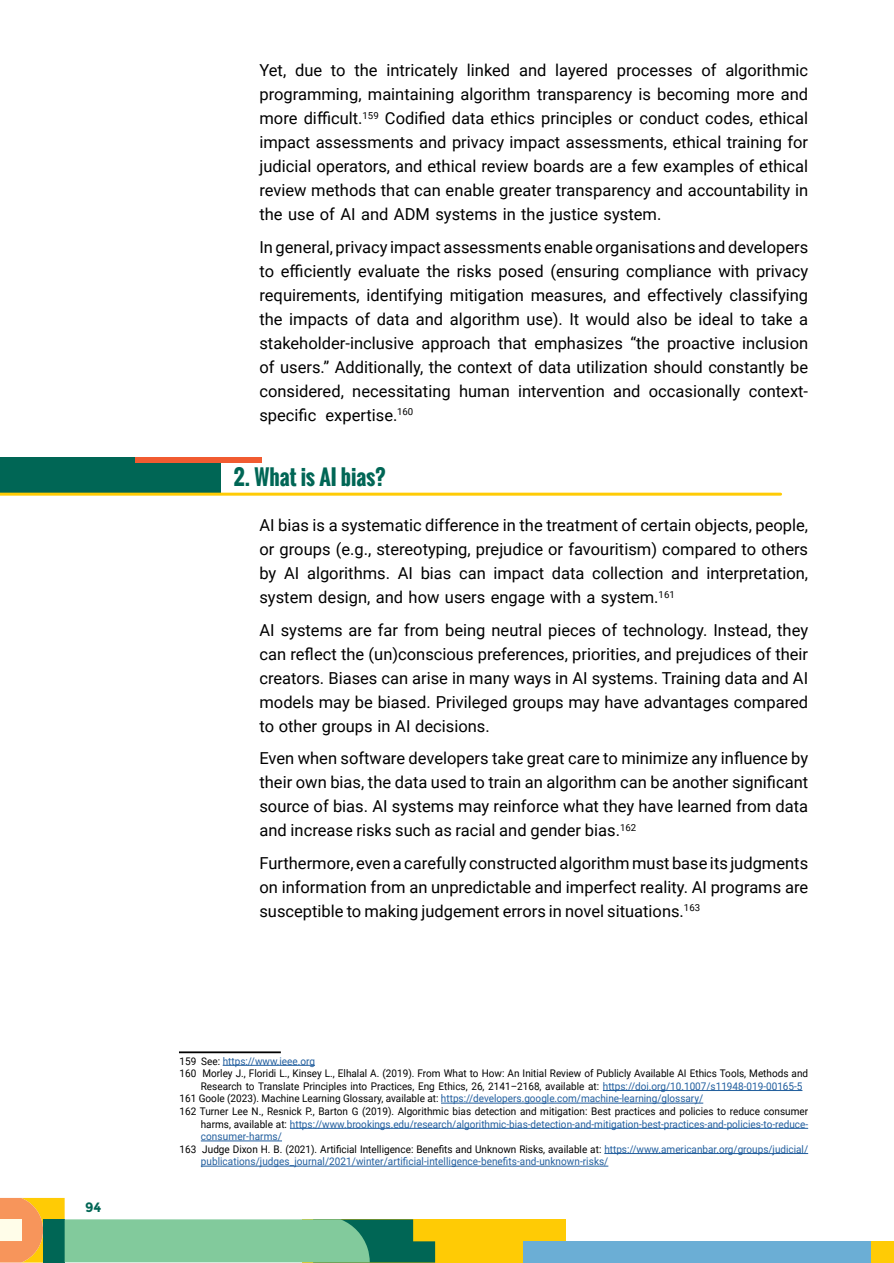
<style>
.page{position:relative;width:894px;height:1263px;background:#fff}
.page>*{position:absolute;margin:0;border:0;box-sizing:border-box;transform-origin:0 0}
.t1{font:700 21px "Oswald";color:#065}
.t2{font:16.5px/24px "Roboto";color:#000;text-align:justify}
.t3{font:700 13.5px "Montserrat";color:#065}
.t4{font:10.5px "Roboto";color:#000;scale:.95 1}
.t5{font:10.5px "Roboto";color:#215e9e;scale:.95 1}
.s1{color:#000}
.s2{color:#215e9e}
</style>
<div class="page">
<div style="left:303px;top:1219px;width:263px;height:43px;background:#ffcb05"></div>
<svg style="left:0;top:1198px;width:435px;height:64px"></svg>
<div style="left:523px;top:1241px;width:348px;height:21px;background:#6baed5"></div>
<div style="left:871px;top:1241px;width:22px;height:21px;background:#ffcb05"></div>
<svg style="left:893px;top:1241px;width:1px;height:21px"></svg>
<hr style="left:223px;top:1065px;width:92px;height:1px;background:#215e9e">
<hr style="left:603px;top:1090px;width:199px;height:1px;background:#215e9e">
<hr style="left:441px;top:1103px;width:262px;height:1px;background:#215e9e">
<hr style="left:290px;top:1128px;width:518px;height:1px;background:#215e9e">
<hr style="left:201px;top:1141px;width:81px;height:1px;background:#215e9e">
<hr style="left:604px;top:1153px;width:204px;height:1px;background:#215e9e">
<hr style="left:201px;top:1166px;width:407px;height:1px;background:#215e9e">
<hr style="left:179px;top:1051px;width:102px;height:2px;background:#000">
<div style="left:0;top:457px;width:220px;height:38px;background:#065"></div>
<div style="left:135px;top:457px;width:127px;height:5px;background:#f15b31"></div>
<hr style="left:0;top:493px;width:780px;height:3px;background:#ffcb05">
<p class="t3" style="left:85px;top:1199px;width:18px">94</p>
<p class="t2" style="left:259px;top:58px;width:550px">Yet, due to the intricately linked and layered processes of algorithmic programming, maintaining algorithm transparency is becoming more and more difficult.<sup>159</sup> Codified data ethics principles or conduct codes, ethical impact assessments and privacy impact assessments, ethical training for judicial operators, and ethical review boards are a few examples of ethical review methods that can enable greater transparency and accountability in the use of AI and ADM systems in the justice system.</p>
<p class="t2" style="left:259px;top:234px;width:550px">In general, privacy impact assessments enable organisations and developers to efficiently evaluate the risks posed (ensuring compliance with privacy requirements, identifying mitigation measures, and effectively classifying the impacts of data and algorithm use). It would also be ideal to take a stakeholder-inclusive approach that emphasizes “the proactive inclusion of users.” Additionally, the context of data utilization should constantly be considered, necessitating human intervention and occasionally context&shy;specific expertise.<sup>160</sup></p>
<p class="t1" style="left:234px;top:461px;width:153px">2. What is AI bias?</p>
<p class="t2" style="left:259px;top:513px;width:550px">AI bias is a systematic difference in the treatment of certain objects, people, or groups (e.g., stereotyping, prejudice or favouritism) compared to others by AI algorithms. AI bias can impact data collection and interpretation, system design, and how users engage with a system.<sup>161</sup></p>
<p class="t2" style="left:259px;top:617px;width:550px">AI systems are far from being neutral pieces of technology. Instead, they can reflect the (un)conscious preferences, priorities, and prejudices of their creators. Biases can arise in many ways in AI systems. Training data and AI models may be biased. Privileged groups may have advantages compared to other groups in AI decisions.</p>
<p class="t2" style="left:259px;top:746px;width:550px">Even when software developers take great care to minimize any influence by their own bias, the data used to train an algorithm can be another significant source of bias. AI systems may reinforce what they have learned from data and increase risks such as racial and gender bias.<sup>162</sup></p>
<p class="t2" style="left:259px;top:850px;width:550px">Furthermore, even a carefully constructed algorithm must base its judgments on information from an unpredictable and imperfect reality. AI programs are susceptible to making judgement errors in novel situations.<sup>163</sup></p>
<p class="t5" style="left:180px;top:1053px;width:144px"><span class="s1">159 See:</span> https://www.ieee.org</p>
<p class="t4" style="left:180px;top:1066px;width:663px">160 Morley J., Floridi L., Kinsey L., Elhalal A. (2019). From What to How: An Initial Review of Publicly Available AI Ethics Tools, Methods and</p>
<p class="t4" style="left:201px;top:1079px;width:635px">Research to Translate Principles into Practices, Eng Ethics, 26, 2141–2168, available at: <span class="s2">https://doi.org/10.1007/s11948-019-00165-5</span></p>
<p class="t5" style="left:179px;top:1091px;width:553px"><span class="s1">161 Goole (2023). Machine Learning Glossary, available at:</span> https://developers.google.com/machine-learning/glossary/</p>
<p class="t4" style="left:179px;top:1104px;width:663px">162 Turner Lee N., Resnick P., Barton G (2019). Algorithmic bias detection and mitigation: Best practices and policies to reduce consumer</p>
<p class="t5" style="left:201px;top:1116px;width:641px"><span class="s1">harms, available at:</span> https://www.brookings.edu/research/algorithmic-bias-detection-and-mitigation-best-practices-and-policies-to-reduce-</p>
<p class="t5" style="left:201px;top:1129px;width:87px">consumer-harms/</p>
<p class="t4" style="left:179px;top:1142px;width:663px">163 Judge Dixon H. B. (2021). Artificial Intelligence: Benefits and Unknown Risks, available at: <span class="s2">https://www.americanbar.org/groups/judicial/</span></p>
<p class="t5" style="left:201px;top:1154px;width:430px">publications/judges_journal/2021/winter/artificial-intelligence-benefits-and-unknown-risks/</p>
</div>
